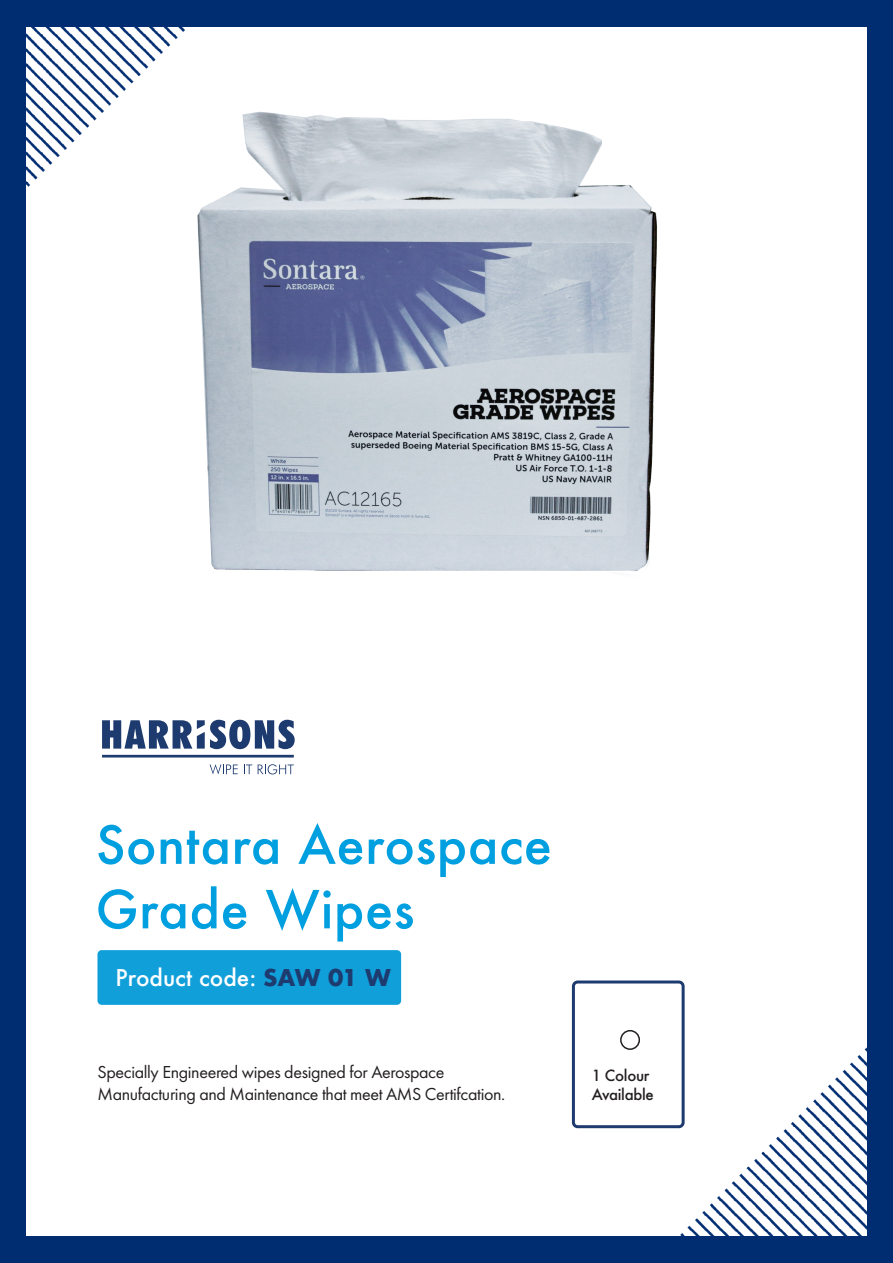
<style>
.page{position:relative;width:893px;height:1263px;background:#fff}
.page>*{position:absolute;margin:0;border:0;box-sizing:border-box;transform-origin:0 0}
.t1{font:500 51px "Futura";letter-spacing:.01em;color:#009fdf}
.t2{font:500 22.5px "Futura";color:#fff}
.t3{font:18px "Futura PT";letter-spacing:-.02em;color:#231f20}
.t4{font:500 15px "Futura";letter-spacing:-.02em;color:#231f20}
.s1{font-weight:700;color:#1e3b6f}
</style>
<div class="page">
<img style="left:197px;top:111px;width:460px;height:460px">
<svg style="left:102px;top:720px;width:193px;height:29px"></svg>
<svg style="left:210px;top:764px;width:28px;height:10px"></svg>
<svg style="left:244px;top:764px;width:8px;height:10px"></svg>
<svg style="left:258px;top:764px;width:36px;height:10px"></svg>
<hr style="left:102px;top:755px;width:192px;height:2px;background:#1e3b6f">
<img style="left:26px;top:26px;width:207px;height:201px">
<img style="left:647px;top:1047px;width:220px;height:190px">
<div style="left:97px;top:950px;width:304px;height:55px;background:#119fda;border-radius:4px"></div>
<div style="left:620px;top:1030px;width:20px;height:20px;border:2px solid #231f20;border-radius:50%"></div>
<div style="left:572px;top:980px;width:113px;height:148px;border:3px solid #1e3b6f;border-radius:4px"></div>
<div style="left:0;top:0;width:892px;height:26px;background:#002d72"></div>
<div style="left:0;top:1237px;width:893px;height:26px;background:#002d72"></div>
<div style="left:0;top:0;width:26px;height:1263px;background:#002d72"></div>
<div style="left:867px;top:0;width:26px;height:1263px;background:#002d72"></div>
<p class="t1" style="left:96px;top:810px;width:458px">Sontara Aerospace</p>
<p class="t1" style="left:96px;top:874px;width:320px">Grade Wipes</p>
<p class="t2" style="left:116px;top:962px;width:277px">Product code: <span class="s1">SAW 01 W</span></p>
<p class="t3" style="left:97px;top:1061px;width:348px">Specially Engineered wipes designed for Aerospace</p>
<p class="t3" style="left:97px;top:1084px;width:409px">Manufacturing and Maintenance that meet AMS Certifcation.</p>
<p class="t4" style="left:592px;top:1065px;width:59px">1 Colour</p>
<p class="t4" style="left:592px;top:1084px;width:64px">Available</p>
</div>
